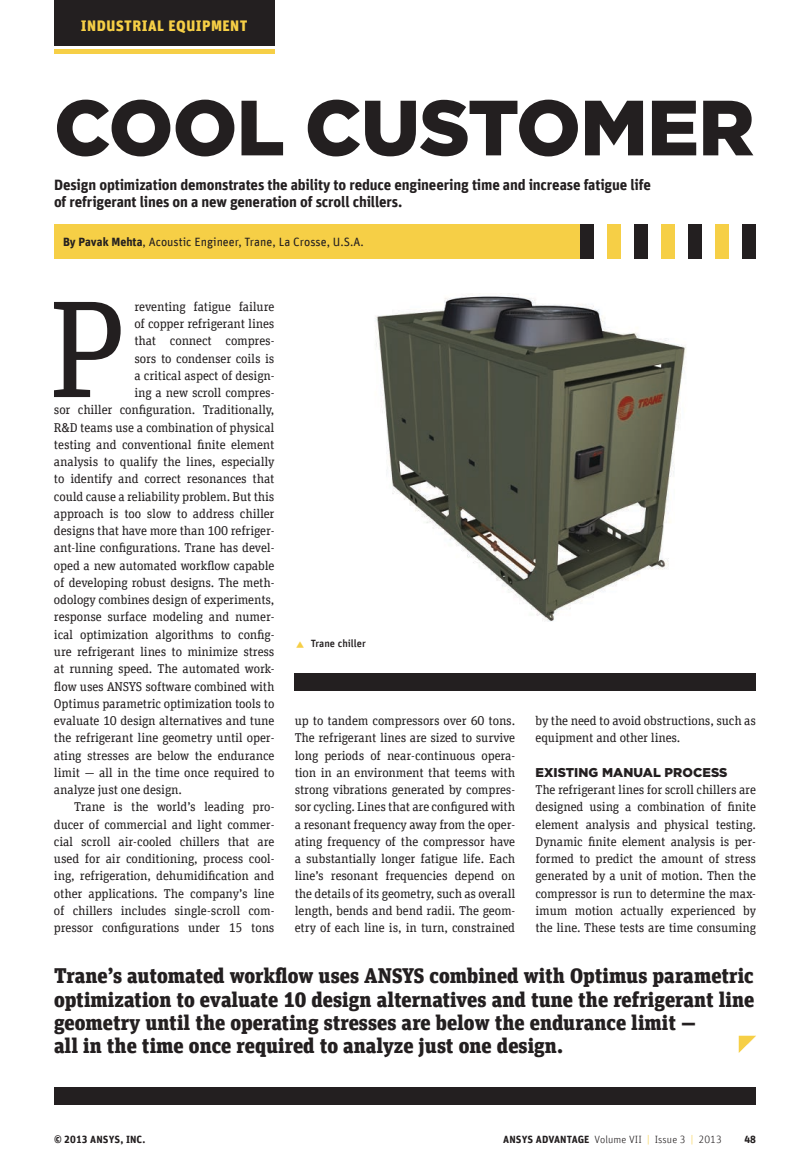
<style>
.page{position:relative;width:810px;height:1170px;background:#fff}
.page>*{position:absolute;margin:0;border:0;box-sizing:border-box;transform-origin:0 0}
.t1{font:138px "Unit Slab Offc Pro";color:#231f20}
.t2{font:900 78px "Gotham";letter-spacing:-.01em;color:#231f20}
.t3{font:900 21px/23.2px "Unit Slab Offc Pro";color:#231f20}
.t4{font:700 15px/17.2px "Unit Offc Pro";letter-spacing:-.01em;color:#231f20}
.t5{font:900 15px "Unit Offc Pro";letter-spacing:.03em;color:#f6cf46}
.t6{font:12.75px/17.2px "Unit Slab Offc Pro";letter-spacing:-.01em;color:#231f20;text-align:justify}
.t7{font:900 12.75px "Gotham";letter-spacing:.005em;color:#231f20}
.t8{font:12px "Unit Offc Pro";color:#231f20}
.t9{font:300 10.5px "Unit Offc Pro";letter-spacing:.01em;color:#231f20}
.t10{font:700 10.5px "Unit Offc Pro";letter-spacing:.01em;color:#231f20}
.t11{font:500 10.5px "Unit Offc Pro";color:#231f20}
.s1{font-weight:700}
.s2{color:#f6cf46}
</style>
<div class="page">
<div style="left:295px;top:673px;width:461px;height:17px;background:#231f20"></div>
<div style="left:54px;top:1087px;width:702px;height:17px;background:#231f20"></div>
<svg style="left:739px;top:1035px;width:17px;height:17px"></svg>
<hr style="left:54px;top:50px;width:220px;height:4px;background:#f6cf46">
<div style="left:54px;top:0;width:220px;height:45px;background:#231f20"></div>
<div style="left:54px;top:224px;width:526px;height:35px;background:#f6cf46"></div>
<div style="left:580px;top:224px;width:14px;height:35px;background:#231f20"></div>
<div style="left:608px;top:224px;width:13px;height:35px;background:#f6cf46"></div>
<div style="left:634px;top:224px;width:14px;height:35px;background:#231f20"></div>
<div style="left:662px;top:224px;width:13px;height:35px;background:#f6cf46"></div>
<div style="left:688px;top:224px;width:14px;height:35px;background:#231f20"></div>
<div style="left:716px;top:224px;width:13px;height:35px;background:#f6cf46"></div>
<div style="left:742px;top:224px;width:14px;height:35px;background:#231f20"></div>
<img style="left:375px;top:293px;width:311px;height:328px">
<p class="t5" style="left:81px;top:14px;width:168px">INDUSTRIAL EQUIPMENT</p>
<h2 class="t2" style="left:54px;top:74px;width:702px">COOL CUSTOMER</h2>
<p class="t4" style="left:54px;top:175px;width:598px">Design optimization demonstrates the ability to reduce engineering time and increase fatigue life of refrigerant lines on a new generation of scroll chillers.</p>
<p class="t8" style="left:63px;top:234px;width:302px"><span class="s1">By Pavak Mehta</span>, Acoustic Engineer, Trane, La Crosse, U.S.A.</p>
<h1 class="t1" style="left:48px;top:256px;width:79px">P</h1>
<p class="t6" style="left:134px;top:297px;width:142px">reventing fatigue failure</p>
<p class="t6" style="left:134px;top:314px;width:142px">of copper refrigerant lines</p>
<p class="t6" style="left:134px;top:332px;width:142px">that connect compres-</p>
<p class="t6" style="left:134px;top:349px;width:142px">sors to condenser coils is</p>
<p class="t6" style="left:134px;top:366px;width:142px">a critical aspect of design-</p>
<p class="t6" style="left:134px;top:383px;width:142px">ing a new scroll compres-</p>
<p class="t6" style="left:54px;top:401px;width:222px">sor chiller configuration. Traditionally,</p>
<p class="t6" style="left:54px;top:418px;width:222px">R&amp;D teams use a combination of physical</p>
<p class="t6" style="left:54px;top:435px;width:222px">testing and conventional finite element</p>
<p class="t6" style="left:54px;top:452px;width:222px">analysis to qualify the lines, especially</p>
<p class="t6" style="left:54px;top:470px;width:222px">to identify and correct resonances that</p>
<p class="t6" style="left:54px;top:487px;width:222px">could cause a reliability problem. But this</p>
<p class="t6" style="left:54px;top:504px;width:222px">approach is too slow to address chiller</p>
<p class="t6" style="left:54px;top:521px;width:222px">designs that have more than 100 refriger-</p>
<p class="t6" style="left:54px;top:539px;width:222px">ant-line configurations. Trane has devel-</p>
<p class="t6" style="left:54px;top:556px;width:222px">oped a new automated workflow capable</p>
<p class="t6" style="left:54px;top:573px;width:222px">of developing robust designs. The meth-</p>
<p class="t6" style="left:54px;top:590px;width:222px">odology combines design of experiments,</p>
<p class="t6" style="left:54px;top:608px;width:222px">response surface modeling and numer-</p>
<p class="t6" style="left:54px;top:625px;width:222px">ical optimization algorithms to config-</p>
<p class="t6" style="left:54px;top:642px;width:222px">ure refrigerant lines to minimize stress</p>
<p class="t6" style="left:54px;top:659px;width:222px">at running speed. The automated work-</p>
<p class="t6" style="left:54px;top:677px;width:222px">flow uses ANSYS software combined with</p>
<p class="t6" style="left:54px;top:694px;width:222px">Optimus parametric optimization tools to</p>
<p class="t6" style="left:54px;top:711px;width:222px">evaluate 10 design alternatives and tune</p>
<p class="t6" style="left:54px;top:728px;width:222px">the refrigerant line geometry until oper-</p>
<p class="t6" style="left:54px;top:746px;width:222px">ating stresses are below the endurance</p>
<p class="t6" style="left:54px;top:763px;width:222px">limit — all in the time once required to</p>
<p class="t6" style="left:54px;top:780px;width:129px">analyze just one design.</p>
<p class="t6" style="left:74px;top:797px;width:202px">Trane is the world’s leading pro-</p>
<p class="t6" style="left:54px;top:815px;width:222px">ducer of commercial and light commer-</p>
<p class="t6" style="left:54px;top:832px;width:222px">cial scroll air-cooled chillers that are</p>
<p class="t6" style="left:54px;top:849px;width:222px">used for air conditioning, process cool-</p>
<p class="t6" style="left:54px;top:866px;width:222px">ing, refrigeration, dehumidification and</p>
<p class="t6" style="left:54px;top:884px;width:222px">other applications. The company’s line</p>
<p class="t6" style="left:54px;top:901px;width:222px">of chillers includes single-scroll com-</p>
<p class="t6" style="left:54px;top:918px;width:222px">pressor configurations under 15 tons</p>
<p class="t11" style="left:311px;top:636px;width:57px">Trane chiller</p>
<p class="t6" style="left:295px;top:711px;width:222px">up to tandem compressors over 60 tons.<br>The refrigerant lines are sized to survive long periods of near-continuous opera&shy;tion in an environment that teems with strong vibrations generated by compres&shy;sor cycling. Lines that are configured with a resonant frequency away from the oper&shy;ating frequency of the compressor have a substantially longer fatigue life. Each line’s resonant frequencies depend on the details of its geometry, such as overall length, bends and bend radii. The geom&shy;etry of each line is, in turn, constrained</p>
<p class="t6" style="left:535px;top:711px;width:222px">by the need to avoid obstructions, such as equipment and other lines.</p>
<p class="t7" style="left:535px;top:763px;width:194px">EXISTING MANUAL PROCESS</p>
<p class="t6" style="left:535px;top:780px;width:222px">The refrigerant lines for scroll chillers are designed using a combination of finite element analysis and physical testing.<br>Dynamic finite element analysis is per&shy;formed to predict the amount of stress generated by a unit of motion. Then the compressor is run to determine the max&shy;imum motion actually experienced by the line. These tests are time consuming</p>
<p class="t3" style="left:54px;top:962px;width:702px">Trane’s automated workflow uses ANSYS combined with Optimus parametric optimization to evaluate 10 design alternatives and tune the refrigerant line geometry until the operating stresses are below the endurance limit —<br>all in the time once required to analyze just one design.</p>
<p class="t10" style="left:54px;top:1131px;width:93px">© 2013 ANSYS, INC.</p>
<p class="t9" style="left:503px;top:1132px;width:220px"><span class="s1">ANSYS ADVANTAGE</span> Volume VII <span class="s2">|</span> Issue 3 <span class="s2">|</span> 2013</p>
<p class="t10" style="left:744px;top:1131px;width:13px">48</p>
</div>
